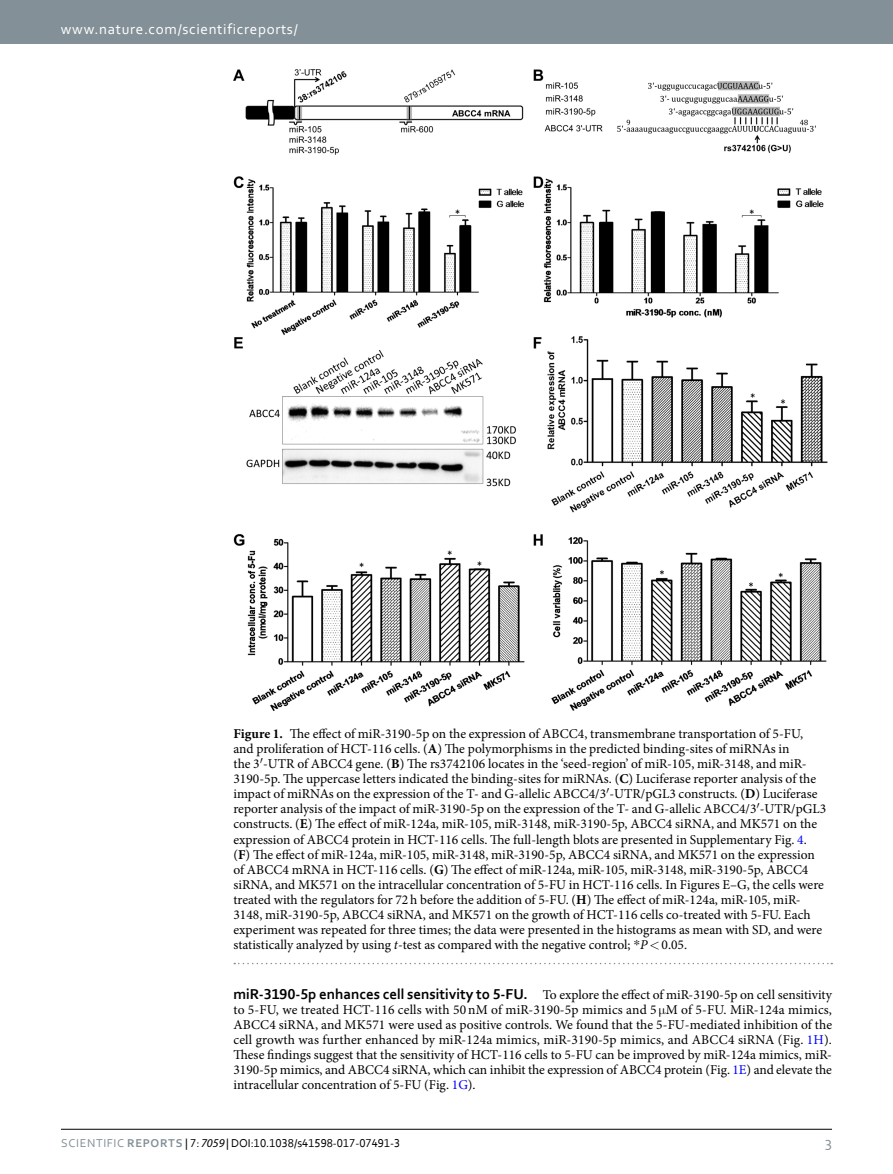
<style>
.page{position:relative;width:893px;height:1174px;background:#fff}
.page>*{position:absolute;margin:0;border:0;box-sizing:border-box;transform-origin:0 0}
.t1{font:15px "Corbel 2";letter-spacing:.045em;color:#fff}
.t2{font:15px "Corbel 2";color:#839097}
.t3{font:13.5px/15px "Minion Pro";color:#000;text-align:justify}
.t4{font:12px "Corbel";color:#000}
.s1{font-weight:700}
.s2{color:#00f}
.s3{font-style:italic}
.s4{font-family:"STIX General"}
.s5{font-family:"Corbel";font-weight:700;font-size:15px}
.s6{font-family:"Corbel 2";color:#839097}
.s7{font-family:"Corbel Bold 2";color:#839097}
.s8{font-family:"Myriad Pro";font-style:italic}
</style>
<div class="page">
<div style="left:0;top:0;width:893px;height:43px;background:#839097"></div>
<hr style="left:61px;top:1129px;width:771px;height:1px;background:#000">
<img style="left:233px;top:70px;width:594px;height:640px">
<svg style="left:234px;top:962px;width:598px;height:2px"></svg>
<p class="t1" style="left:61px;top:19px;width:238px">www.nature.com/scientificreports/</p>
<p class="t3" style="left:233px;top:726px;width:594px;text-align:left"><span class="s1">Figure 1.</span> The effect of miR-3190-5p on the expression of ABCC4, transmembrane transportation of 5-FU, and proliferation of HCT-116 cells. (<span class="s1">A</span>) The polymorphisms in the predicted binding-sites of miRNAs in<br>the 3 -UTR of ABCC4 gene. (<span class="s1">B</span>) The rs3742106 locates in the ‘seed-region’ of miR-105, miR-3148, and miR-3190-5p. The uppercase letters indicated the binding-sites for miRNAs. (<span class="s1">C</span>) Luciferase reporter analysis of the impact of miRNAs on the expression of the T- and G-allelic ABCC4/3 -UTR/pGL3 constructs. (<span class="s1">D</span>) Luciferase reporter analysis of the impact of miR-3190-5p on the expression of the T- and G-allelic ABCC4/3 -UTR/pGL3 constructs. (<span class="s1">E</span>) The effect of miR-124a, miR-105, miR-3148, miR-3190-5p, ABCC4 siRNA, and MK571 on the expression of ABCC4 protein in HCT-116 cells. The full-length blots are presented in Supplementary Fig. <span class="s2">4</span>. (<span class="s1">F</span>) The effect of miR-124a, miR-105, miR-3148, miR-3190-5p, ABCC4 siRNA, and MK571 on the expression of ABCC4 mRNA in HCT-116 cells. (<span class="s1">G</span>) The effect of miR-124a, miR-105, miR-3148, miR-3190-5p, ABCC4 siRNA, and MK571 on the intracellular concentration of 5-FU in HCT-116 cells. In Figures E–G, the cells were treated with the regulators for 72h before the addition of 5-FU. (<span class="s1">H</span>) The effect of miR-124a, miR-105, miR-3148, miR-3190-5p, ABCC4 siRNA, and MK571 on the growth of HCT-116 cells co-treated with 5-FU. Each experiment was repeated for three times; the data were presented in the histograms as mean with SD, and were statistically analyzed by using <span class="s3">t</span>-test as compared with the negative control; <span class="s4">*</span><span class="s3">P</span> 0.05.</p>
<p class="t3" style="left:233px;top:987px;width:600px"><span class="s5">miR-3190-5p enhances cell sensitivity to 5-FU.</span> To explore the effect of miR-3190-5p on cell sensitivity to 5-FU, we treated HCT-116 cells with 50 nM of miR-3190-5p mimics and 5 M of 5-FU. MiR-124a mimics, ABCC4 siRNA, and MK571 were used as positive controls. We found that the 5-FU-mediated inhibition of the cell growth was further enhanced by miR-124a mimics, miR-3190-5p mimics, and ABCC4 siRNA (Fig. <span class="s2">1H</span>).<br>These findings suggest that the sensitivity of HCT-116 cells to 5-FU can be improved by miR-124a mimics, miR-3190-5p mimics, and ABCC4 siRNA, which can inhibit the expression of ABCC4 protein (Fig. <span class="s2">1E</span>) and elevate the intracellular concentration of 5-FU (Fig. <span class="s2">1G</span>).</p>
<p class="t4" style="left:61px;top:1135px;width:341px"><span class="s6">SCieNTifiC</span> <span class="s7">REPORTS</span> | 7: <span class="s8">7059</span> | DOI:10.1038/s41598-017-07491-3</p>
<p class="t2" style="left:825px;top:1132px;width:8px">3</p>
</div>
